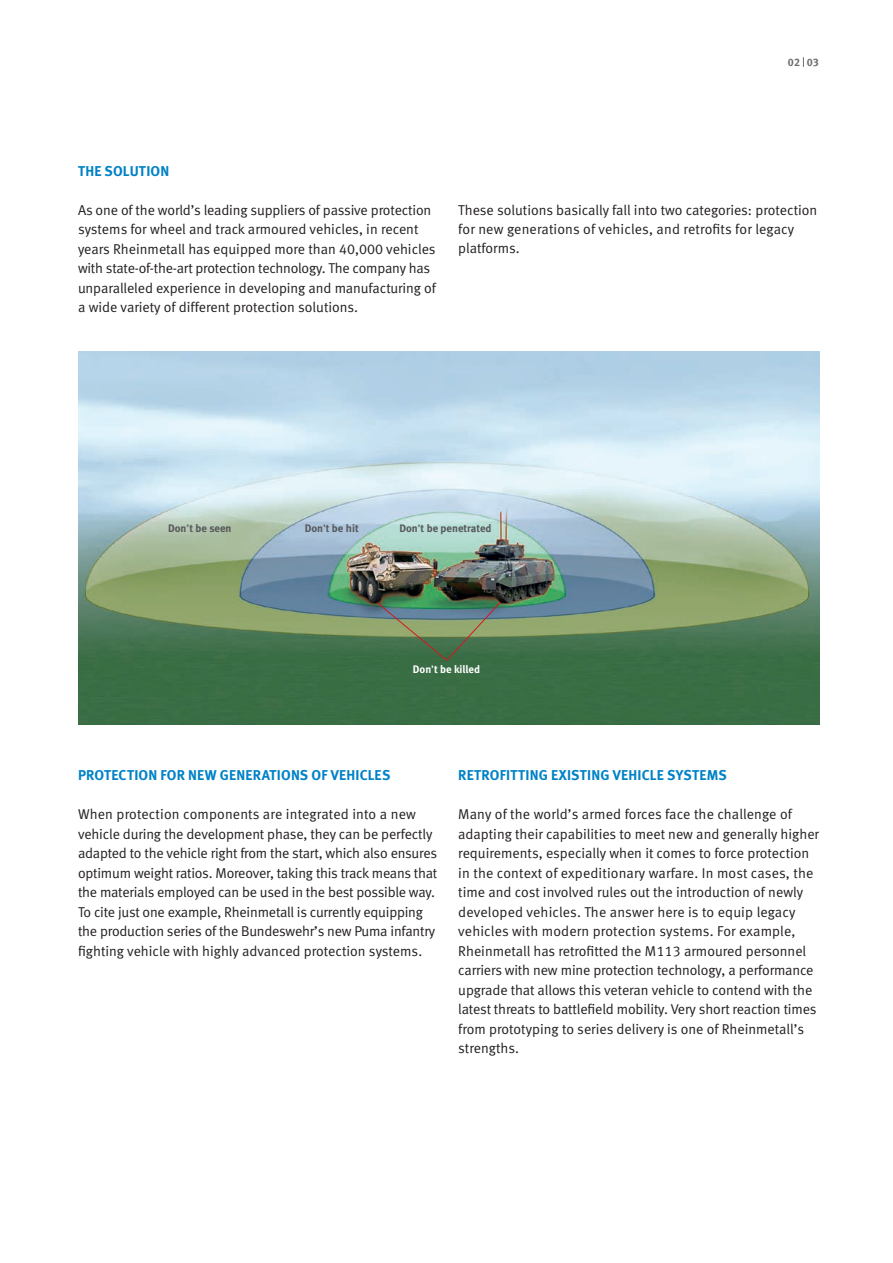
<style>
.page{position:relative;width:893px;height:1263px;background:#fff}
.page>*{position:absolute;margin:0;border:0;box-sizing:border-box;transform-origin:0 0}
.t1{font:14.25px/19.5px "Meta Normal LF";letter-spacing:-.005em;color:#231f20}
.t2{font:14.25px "Meta Bold LF";letter-spacing:.01em;color:#0082c7}
.t3{font:10.8px "Meta Bold LF";color:#57585a}
.t4{font:10.8px "Meta Bold LF";letter-spacing:-.005em;color:#fff}
.t5{font:10.8px "Meta Bold LF";color:#6c6d70}
.s1{font-family:"Meta Normal LF"}
</style>
<div class="page">
<img style="left:78px;top:351px;width:741px;height:373px">
<svg style="left:376px;top:601px;width:125px;height:61px;background:#5e8262"></svg>
<p class="t5" style="left:788px;top:56px;width:33px">02 03</p>
<p class="t2" style="left:78px;top:162px;width:93px">THE SOLUTION</p>
<p class="t1" style="left:78px;top:200px;width:360px">As one of the world’s leading suppliers of passive protection systems for wheel and track armoured vehicles, in recent years Rheinmetall has equipped more than 40,000 vehicles with state-of-the-art protection technology. The company has unparalleled experience in developing and manufacturing of a wide variety of different protection solutions.</p>
<p class="t1" style="left:458px;top:200px;width:360px">These solutions basically fall into two categories: protection for new generations of vehicles, and retrofits for legacy platforms.</p>
<p class="t3" style="left:168px;top:522px;width:65px">Don<span class="s1">’</span>t be seen</p>
<p class="t3" style="left:305px;top:522px;width:56px">Don<span class="s1">’</span>t be hit</p>
<p class="t3" style="left:399px;top:522px;width:94px">Don<span class="s1">’</span>t be penetrated</p>
<p class="t4" style="left:413px;top:663px;width:69px">Don<span class="s1">’</span>t be killed</p>
<p class="t2" style="left:78px;top:767px;width:314px">PROTECTION FOR NEW GENERATIONS OF VEHICLES</p>
<p class="t1" style="left:78px;top:804px;width:361px">When protection components are integrated into a new vehicle during the development phase, they can be perfectly adapted to the vehicle right from the start, which also ensures optimum weight ratios. Moreover, taking this track means that the materials employed can be used in the best possible way.<br>To cite just one example, Rheinmetall is currently equipping the production series of the Bundeswehr’s new Puma infantry fighting vehicle with highly advanced protection systems.</p>
<p class="t2" style="left:458px;top:767px;width:270px">RETROFITTING EXISTING VEHICLE SYSTEMS</p>
<p class="t1" style="left:458px;top:804px;width:362px">Many of the world’s armed forces face the challenge of adapting their capabilities to meet new and generally higher requirements, especially when it comes to force protection in the context of expeditionary warfare. In most cases, the time and cost involved rules out the introduction of newly developed vehicles. The answer here is to equip legacy vehicles with modern protection systems. For example, Rheinmetall has retrofitted the M113 armoured personnel carriers with new mine protection technology, a performance upgrade that allows this veteran vehicle to contend with the latest threats to battlefield mobility. Very short reaction times from prototyping to series delivery is one of Rheinmetall’s strengths.</p>
</div>
